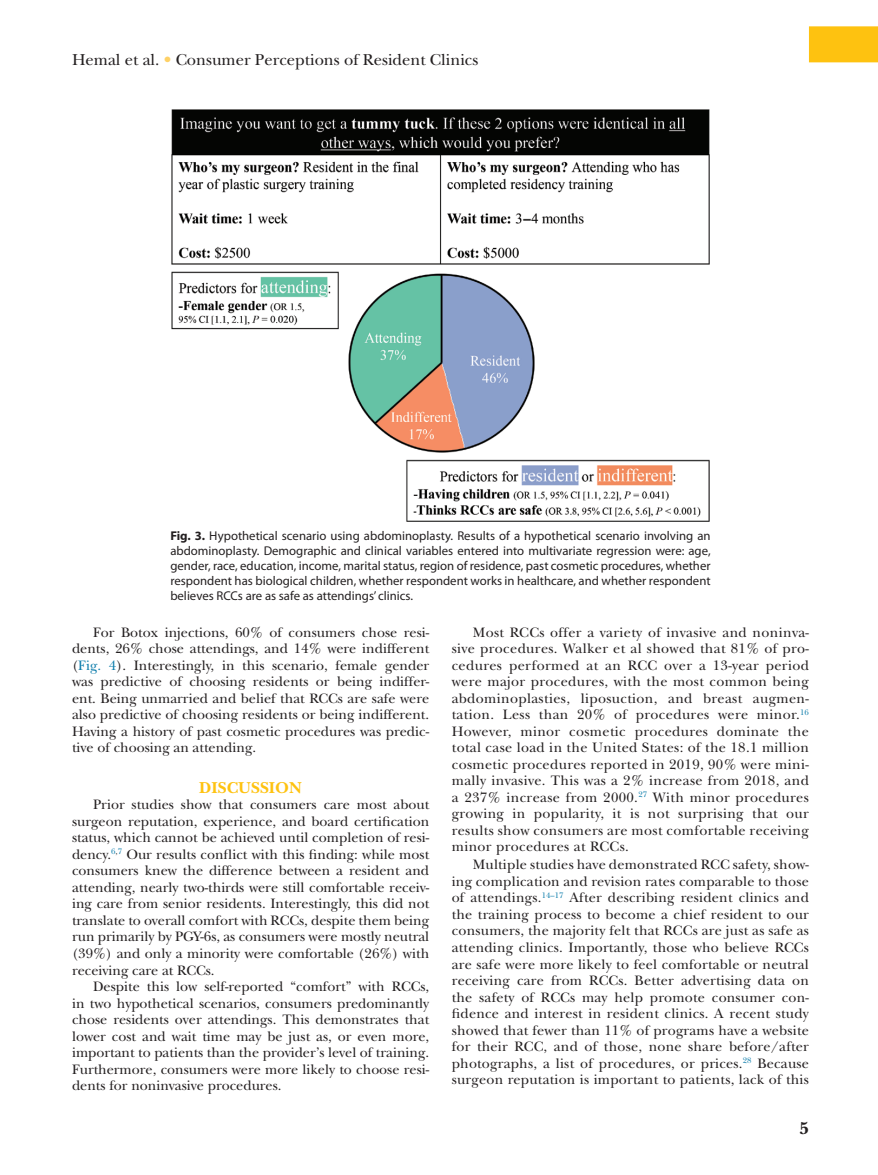
<style>
.page{position:relative;width:878px;height:1175px;background:#fff}
.page>*{position:absolute;margin:0;border:0;box-sizing:border-box;transform-origin:0 0}
.t1{font:700 18px "New Baskerville Std";color:#231f20}
.t2{font:16.5px "New Baskerville Std";color:#231f20}
.t3{font:700 16.5px "New Baskerville Std";color:#fec210}
.t4{font:14.25px/16.5px "New Baskerville Std";color:#231f20;text-align:justify}
.t5{font:12.75px/15px "Myriad Pro";color:#231f20;text-align:justify}
.s1{color:#fed166}
.s2{font-weight:700}
.s3{color:#0f7eac}
</style>
<div class="page">
<div style="left:808px;top:26px;width:70px;height:36px;background:#fec210"></div>
<img style="left:171px;top:109px;width:539px;height:413px">
<p class="t2" style="left:72px;top:50px;width:408px">Hemal et al. <span class="s1">•</span> Consumer Perceptions of Resident Clinics</p>
<p class="t5" style="left:170px;top:528px;width:542px"><span class="s2">Fig. 3.</span> Hypothetical scenario using abdominoplasty. Results of a hypothetical scenario involving an abdominoplasty. Demographic and clinical variables entered into multivariate regression were: age, gender, race, education, income, marital status, region of residence, past cosmetic procedures, whether respondent has biological children, whether respondent works in healthcare, and whether respondent believes RCCs are as safe as attendings’ clinics.</p>
<p class="t4" style="left:72px;top:624px;width:359px;text-indent:21px">For Botox injections, 60% of consumers chose resi&shy;dents, 26% chose attendings, and 14% were indifferent (<span class="s3">Fig. 4</span>). Interestingly, in this scenario, female gender was predictive of choosing residents or being indiffer&shy;ent. Being unmarried and belief that RCCs are safe were also predictive of choosing residents or being indifferent.<br>Having a history of past cosmetic procedures was predic&shy;tive of choosing an attending.</p>
<p class="t3" style="left:199px;top:778px;width:104px">DISCUSSION</p>
<p class="t4" style="left:72px;top:796px;width:359px;text-indent:21px">Prior studies show that consumers care most about surgeon reputation, experience, and board certification status, which cannot be achieved until completion of resi&shy;dency.<sup>6</sup><sup>,</sup><sup>7</sup> Our results conflict with this finding: while most consumers knew the difference between a resident and attending, nearly two-thirds were still comfortable receiv&shy;ing care from senior residents. Interestingly, this did not translate to overall comfort with RCCs, despite them being run primarily by PGY-6s, as consumers were mostly neutral (39%) and only a minority were comfortable (26%) with receiving care at RCCs.</p>
<p class="t4" style="left:72px;top:978px;width:359px;text-indent:21px">Despite this low self-reported “comfort” with RCCs, in two hypothetical scenarios, consumers predominantly chose residents over attendings. This demonstrates that lower cost and wait time may be just as, or even more, important to patients than the provider’s level of training.<br>Furthermore, consumers were more likely to choose resi&shy;dents for noninvasive procedures.</p>
<p class="t4" style="left:451px;top:624px;width:359px;text-indent:21px">Most RCCs offer a variety of invasive and noninva&shy;sive procedures. Walker et al showed that 81% of pro&shy;cedures performed at an RCC over a 13-year period were major procedures, with the most common being abdominoplasties, liposuction, and breast augmen&shy;tation. Less than 20% of procedures were minor.<sup>16<br></sup>However, minor cosmetic procedures dominate the total case load in the United States: of the 18.1 million cosmetic procedures reported in 2019, 90% were mini&shy;mally invasive. This was a 2% increase from 2018, and a 237% increase from 2000.<sup>27</sup> With minor procedures growing in popularity, it is not surprising that our results show consumers are most comfortable receiving minor procedures at RCCs.</p>
<p class="t4" style="left:451px;top:856px;width:359px;text-indent:21px">Multiple studies have demonstrated RCC safety, show&shy;ing complication and revision rates comparable to those of attendings.<sup>14–17</sup> After describing resident clinics and the training process to become a chief resident to our consumers, the majority felt that RCCs are just as safe as attending clinics. Importantly, those who believe RCCs are safe were more likely to feel comfortable or neutral receiving care from RCCs. Better advertising data on the safety of RCCs may help promote consumer con&shy;fidence and interest in resident clinics. A recent study showed that fewer than 11% of programs have a website for their RCC, and of those, none share before/after photographs, a list of procedures, or prices.<sup>28</sup> Because surgeon reputation is important to patients, lack of this</p>
<p class="t1" style="left:799px;top:1118px;width:11px">5</p>
</div>
